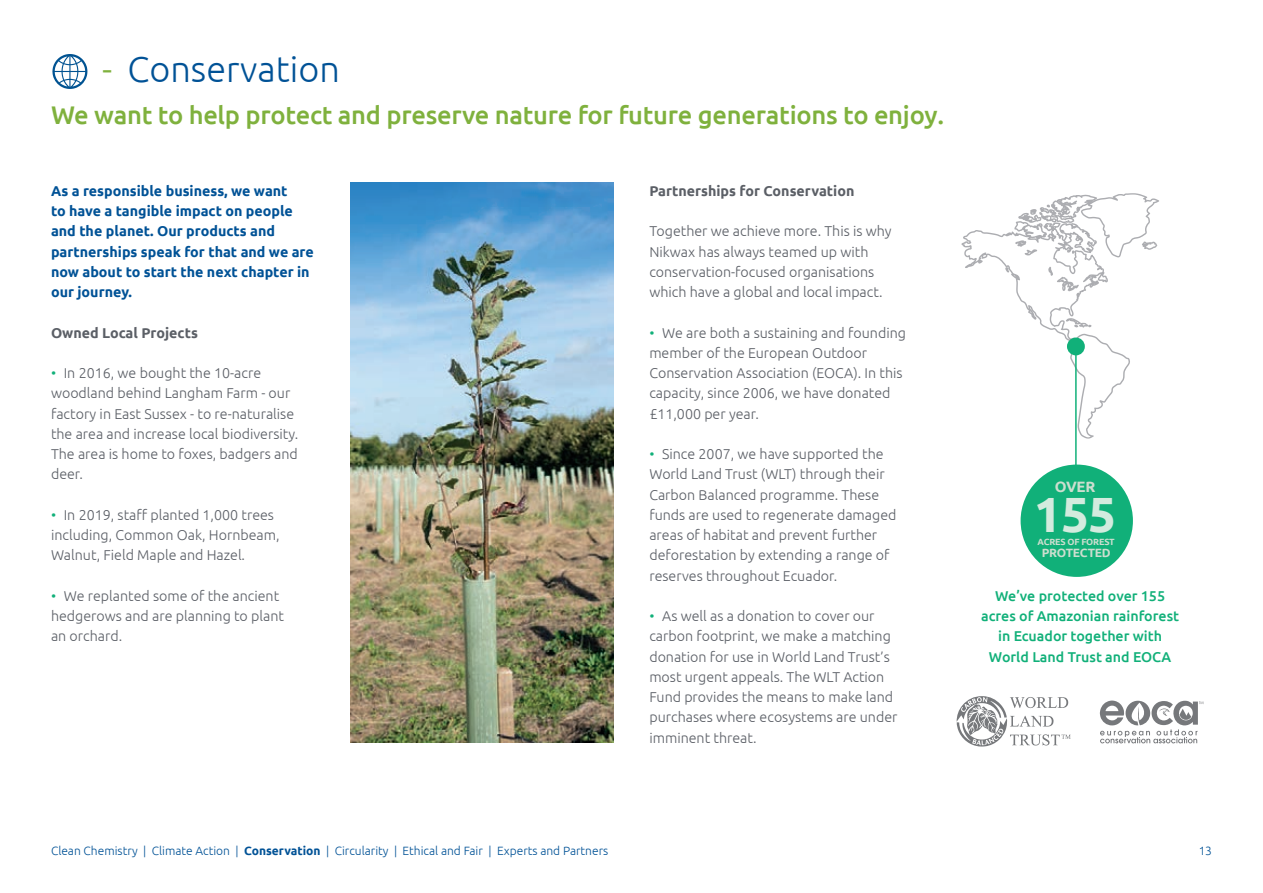
<style>
.page{position:relative;width:1263px;height:893px;background:#fff}
.page>*{position:absolute;margin:0;border:0;box-sizing:border-box;transform-origin:0 0}
.t1{font:700 49.5px "Ubuntu";color:#d3ebde}
.t2{font:300 36px "Ubuntu";color:#015296}
.t3{font:500 25.5px "Ubuntu";letter-spacing:-.01em;color:#7fb13d}
.t4{font:700 15px "Ubuntu";color:#ccdecf}
.t5{font:300 14.25px/20.2px "Ubuntu";color:#5b5f66}
.t6{font:700 14.25px/20.2px "Ubuntu";color:#015296}
.t7{font:500 14.25px/20.2px "Ubuntu";color:#11b079;text-align:center}
.t8{font:700 14.25px "Ubuntu";color:#5b5f66}
.t9{font:300 12px "Ubuntu";color:#015296}
.t10{font:700 12px "Ubuntu";letter-spacing:-.02em;color:#ccdecf}
.t11{font:700 9px "Ubuntu";letter-spacing:-.02em;color:#ccdecf}
.s1{color:#7fb13d}
.s2{color:#11b079}
.s3{font-weight:700}
</style>
<div class="page">
<img style="left:350px;top:183px;width:264px;height:560px">
<svg style="left:961px;top:193px;width:198px;height:246px"></svg>
<hr style="left:1075px;top:341px;width:2px;height:153px;background:#11b079">
<div style="left:1067px;top:338px;width:18px;height:17px;background:#11b079;border-radius:50%"></div>
<div style="left:1020px;top:465px;width:113px;height:112px;background:#11b079;border-radius:50%"></div>
<svg style="left:957px;top:696px;width:114px;height:50px"></svg>
<svg style="left:1100px;top:701px;width:103px;height:42px"></svg>
<svg style="left:52px;top:54px;width:35px;height:35px"></svg>
<h2 class="t2" style="left:102px;top:47px;width:239px"><span class="s1">-</span> Conservation</h2>
<h3 class="t3" style="left:51px;top:99px;width:895px">We want to help protect and preserve nature for future generations to enjoy.</h3>
<p class="t6" style="left:51px;top:180px;width:264px">As a responsible business, we want<br>to have a tangible impact on people and the planet. Our products and partnerships speak for that and we are now about to start the next chapter in our journey.</p>
<p class="t8" style="left:51px;top:324px;width:148px">Owned Local Projects</p>
<p class="t5" style="left:51px;top:362px;width:249px"><span class="s2">•</span> In 2016, we bought the 10-acre woodland behind Langham Farm - our factory in East Sussex - to re-naturalise the area and increase local biodiversity.<br>The area is home to foxes, badgers and deer.</p>
<p class="t5" style="left:51px;top:504px;width:230px"><span class="s2">•</span> In 2019, staff planted 1,000 trees including, Common Oak, Hornbeam,<br>Walnut, Field Maple and Hazel.</p>
<p class="t5" style="left:51px;top:585px;width:234px"><span class="s2">•</span> We replanted some of the ancient hedgerows and are planning to plant an orchard.</p>
<p class="t8" style="left:649px;top:182px;width:207px">Partnerships for Conservation</p>
<p class="t5" style="left:649px;top:221px;width:244px">Together we achieve more. This is why Nikwax has always teamed up with conservation-focused organisations which have a global and local impact.</p>
<p class="t5" style="left:649px;top:322px;width:258px"><span class="s2">•</span> We are both a sustaining and founding member of the European Outdoor Conservation Association (EOCA). In this capacity, since 2006, we have donated £11,000 per year.</p>
<p class="t5" style="left:649px;top:443px;width:249px"><span class="s2">•</span> Since 2007, we have supported the World Land Trust (WLT) through their Carbon Balanced programme. These funds are used to regenerate damaged areas of habitat and prevent further deforestation by extending a range of reserves throughout Ecuador.</p>
<p class="t5" style="left:649px;top:605px;width:250px"><span class="s2">•</span> As well as a donation to cover our carbon footprint, we make a matching donation for use in World Land Trust’s most urgent appeals. The WLT Action Fund provides the means to make land purchases where ecosystems are under imminent threat.</p>
<p class="t4" style="left:1055px;top:478px;width:42px">OVER</p>
<h1 class="t1" style="left:1034px;top:485px;width:84px">155</h1>
<p class="t11" style="left:1038px;top:537px;width:79px">ACRES OF FOREST</p>
<p class="t10" style="left:1042px;top:546px;width:70px">PROTECTED</p>
<p class="t7" style="left:981px;top:585px;width:200px">We’ve protected over 155 acres of Amazonian rainforest in Ecuador together with<br>World Land Trust and EOCA</p>
<p class="t9" style="left:51px;top:843px;width:559px">Clean Chemistry | Climate Action | <span class="s3">Conservation</span> | Circularity | Ethical and Fair | Experts and Partners</p>
<p class="t9" style="left:1199px;top:844px;width:15px">13</p>
</div>
